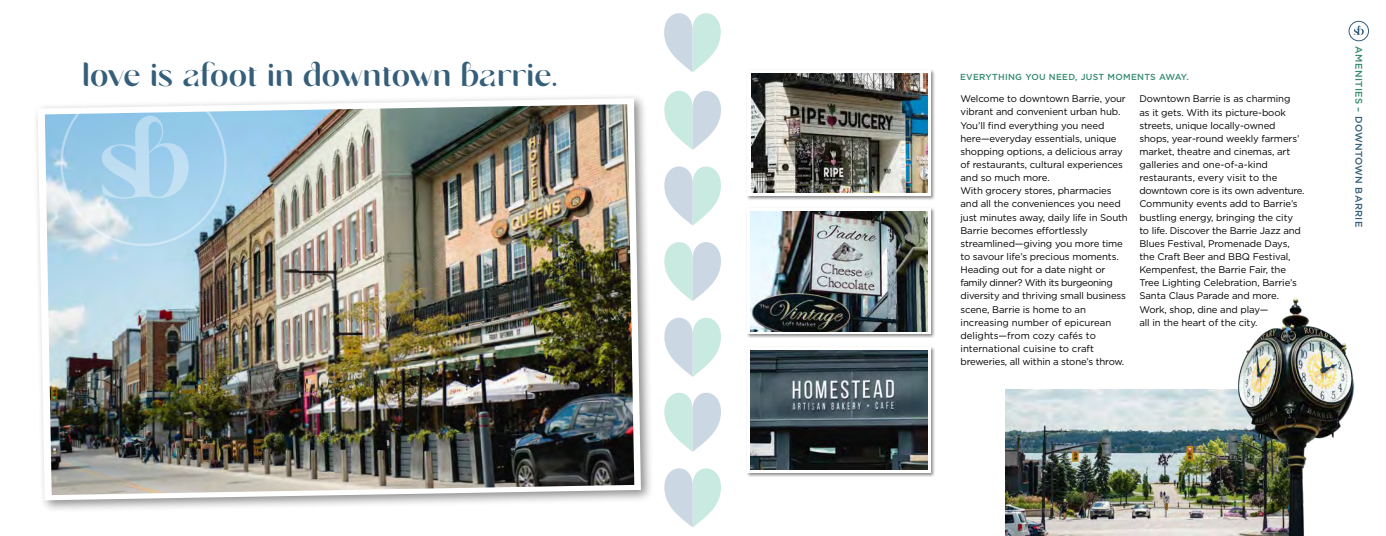
<style>
.page{position:relative;width:1386px;height:536px;background:#fff}
.page>*{position:absolute;margin:0;border:0;box-sizing:border-box;transform-origin:0 0}
.t1{font:36.75px "Monea Alegante";letter-spacing:.01em;color:#345e79}
.t2{font:9.62px/13.1px "Gotham";letter-spacing:-.01em;color:#000}
.t3{font:500 9.62px "Gotham";letter-spacing:.035em;color:#345e79}
.t4{font:500 8.75px "Gotham";letter-spacing:.035em;color:#368b6f}
.s1{color:#368b6f}
</style>
<div class="page">
<svg style="left:664px;top:13px;width:57px;height:59px"></svg>
<svg style="left:664px;top:90px;width:57px;height:60px"></svg>
<svg style="left:664px;top:166px;width:57px;height:60px"></svg>
<svg style="left:664px;top:242px;width:57px;height:59px"></svg>
<svg style="left:664px;top:317px;width:57px;height:60px"></svg>
<svg style="left:664px;top:392px;width:57px;height:60px"></svg>
<svg style="left:664px;top:468px;width:57px;height:59px"></svg>
<div style="left:33px;top:93px;width:621px;height:420px;background:#000;opacity:.44"></div>
<svg style="left:38px;top:98px;width:603px;height:402px"></svg>
<img style="left:45px;top:104px;width:589px;height:391px">
<svg style="left:61px;top:93px;width:167px;height:155px;background:#b2d5e9"></svg>
<img style="left:1005px;top:389px;width:218px;height:146px">
<div style="left:746px;top:69px;width:189px;height:131px;background:#000;opacity:.44"></div>
<div style="left:748px;top:70px;width:183px;height:126px;background:#fff"></div>
<div style="left:746px;top:207px;width:189px;height:131px;background:#000;opacity:.44"></div>
<svg style="left:748px;top:208px;width:183px;height:126px"></svg>
<img style="left:751px;top:212px;width:177px;height:119px">
<img style="left:751px;top:73px;width:177px;height:120px">
<div style="left:746px;top:345px;width:189px;height:132px;background:#000;opacity:.44"></div>
<svg style="left:748px;top:347px;width:183px;height:125px"></svg>
<img style="left:751px;top:350px;width:177px;height:119px">
<img style="left:1223px;top:298px;width:132px;height:238px">
<svg style="left:1354px;top:25px;width:10px;height:10px"></svg>
<div style="left:1349px;top:21px;width:20px;height:20px;border:1px solid #345e79;border-radius:50%"></div>
<h1 class="t1" style="left:82px;top:60px;width:477px">love is afoot in downtown barrie.</h1>
<p class="t4" style="left:960px;top:71px;width:230px">EVERYTHING YOU NEED, JUST MOMENTS AWAY.</p>
<p class="t2" style="left:960px;top:92px;width:169px">Welcome to downtown Barrie, your vibrant and convenient urban hub.<br>You’ll find everything you need here—everyday essentials, unique shopping options, a delicious array of restaurants, cultural experiences and so much more.<br>With grocery stores, pharmacies and all the conveniences you need just minutes away, daily life in South<br>Barrie becomes effortlessly streamlined—giving you more time to savour life’s precious moments.<br>Heading out for a date night or family dinner? With its burgeoning diversity and thriving small business scene, Barrie is home to an increasing number of epicurean delights—from cozy cafés to international cuisine to craft breweries, all within a stone’s throw.</p>
<p class="t2" style="left:1139px;top:92px;width:167px">Downtown Barrie is as charming<br>as it gets. With its picture-book streets, unique locally-owned shops, year-round weekly farmers’ market, theatre and cinemas, art galleries and one-of-a-kind restaurants, every visit to the downtown core is its own adventure.<br>Community events add to Barrie’s bustling energy, bringing the city to life. Discover the Barrie Jazz and<br>Blues Festival, Promenade Days, the Craft Beer and BBQ Festival,<br>Kempenfest, the Barrie Fair, the<br>Tree Lighting Celebration, Barrie’s<br>Santa Claus Parade and more.<br>Work, shop, dine and play—<br>all in the heart of the city.</p>
<p class="t3" style="left:1365px;top:46px;width:182px;rotate:90deg"><span class="s1">AMENITIES –</span> DOWNTOWN BARRIE</p>
</div>
